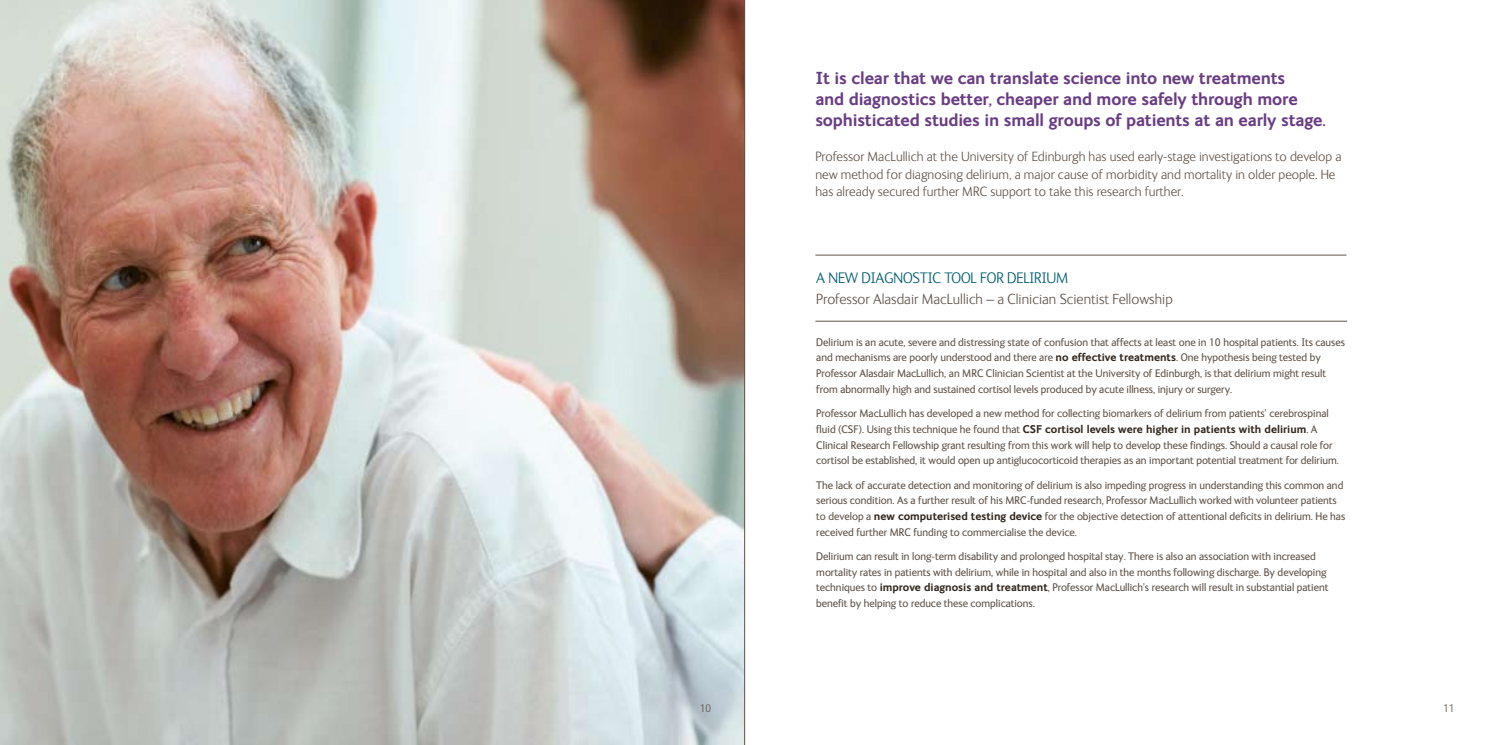
<style>
.page{position:relative;width:1489px;height:745px;background:#fff}
.page>*{position:absolute;margin:0;border:0;box-sizing:border-box;transform-origin:0 0}
.t1{font:700 17.5px/21.2px "FS Ingrid";letter-spacing:-.01em;color:#693d83}
.t2{font:300 15.62px "FS Ingrid";letter-spacing:-.01em;color:#005d70}
.t3{font:300 15px "FS Ingrid";color:#5f5248}
.t4{font:300 13.75px/17.5px "FS Ingrid";color:#5f5248}
.t5{font:11.25px/15.6px "FS Ingrid";color:#5f5248}
.t6{font:300 11.25px "FS Ingrid";color:#5f5248}
.s1{font-weight:700;color:#31261c}
</style>
<div class="page">
<img style="left:0;top:0;width:744px;height:744px">
<hr style="left:815px;top:321px;width:531px;height:1px;background:#5f5248">
<hr style="left:815px;top:255px;width:531px;height:1px;background:#5f5248">
<hr style="left:744px;top:0;width:1px;height:744px;background:#5f5248">
<h1 class="t1" style="left:815px;top:67px;width:512px">It is clear that we can translate science into new treatments<br>and diagnostics better, cheaper and more safely through more sophisticated studies in small groups of patients at an early stage.</h1>
<p class="t4" style="left:815px;top:148px;width:527px">Professor MacLullich at the University of Edinburgh has used early-stage investigations to develop a new method for diagnosing delirium, a major cause of morbidity and mortality in older people. He has already secured further MRC support to take this research further.</p>
<h2 class="t2" style="left:816px;top:269px;width:252px">A new diagnostic tool for delirium</h2>
<h3 class="t3" style="left:816px;top:291px;width:358px">Professor Alasdair MacLullich – a Clinician Scientist Fellowship</h3>
<p class="t5" style="left:816px;top:334px;width:530px">Delirium is an acute, severe and distressing state of confusion that affects at least one in 10 hospital patients. Its causes and mechanisms are poorly understood and there are <span class="s1">no effective treatments</span>. One hypothesis being tested by Professor Alasdair MacLullich, an MRC Clinician Scientist at the University of Edinburgh, is that delirium might result from abnormally high and sustained cortisol levels produced by acute illness, injury or surgery.</p>
<p class="t5" style="left:816px;top:405px;width:524px">Professor MacLullich has developed a new method for collecting biomarkers of delirium from patients’ cerebrospinal fluid (CSF). Using this technique he found that <span class="s1">CSF cortisol levels were higher in patients with delirium</span>. A Clinical Research Fellowship grant resulting from this work will help to develop these findings. Should a causal role for cortisol be established, it would open up antiglucocorticoid therapies as an important potential treatment for delirium.</p>
<p class="t5" style="left:816px;top:477px;width:530px">The lack of accurate detection and monitoring of delirium is also impeding progress in understanding this common and serious condition. As a further result of his MRC-funded research, Professor MacLullich worked with volunteer patients to develop a <span class="s1">new computerised testing device</span> for the objective detection of attentional deficits in delirium. He has received further MRC funding to commercialise the device.</p>
<p class="t5" style="left:816px;top:548px;width:513px">Delirium can result in long-term disability and prolonged hospital stay. There is also an association with increased mortality rates in patients with delirium, while in hospital and also in the months following discharge. By developing techniques to <span class="s1">improve diagnosis and treatment</span>, Professor MacLullich’s research will result in substantial patient benefit by helping to reduce these complications.</p>
<p class="t6" style="left:699px;top:702px;width:13px">10</p>
<p class="t6" style="left:1442px;top:702px;width:13px">11</p>
</div>
